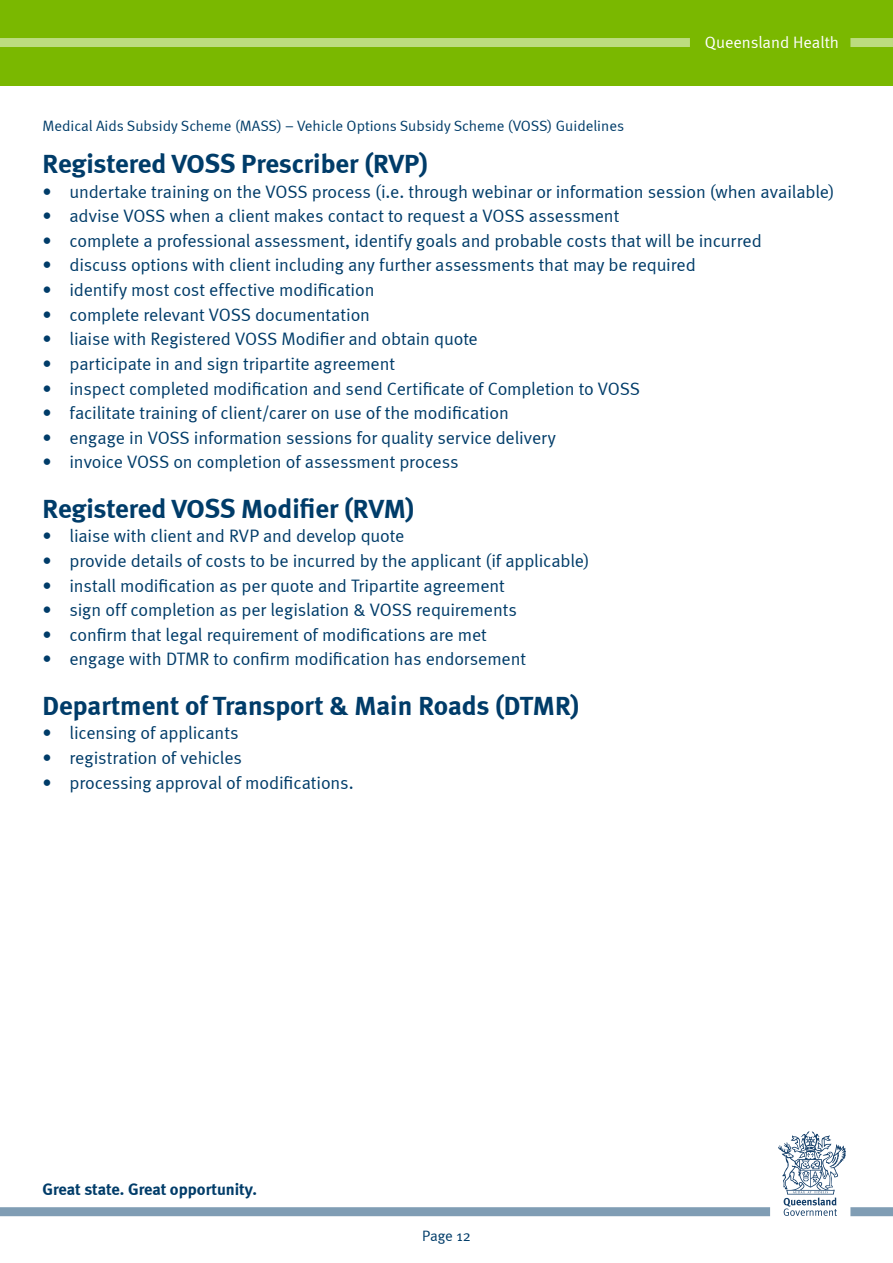
<style>
.page{position:relative;width:893px;height:1263px;background:#fff}
.page>*{position:absolute;margin:0;border:0;box-sizing:border-box;transform-origin:0 0}
.Body{font:700 27px "Meta";color:#003c69}
.t1{font:18px "Meta Normal";letter-spacing:-.01em;color:#003c69}
.t2{font:700 16.5px "Meta";color:#003c69}
.t3{font:16.5px "Meta Normal";color:#fff}
.t4{font:15px "Meta Normal";color:#003c69}
</style>
<div class="page">
<div style="left:0;top:0;width:893px;height:85px;background:#7ab800"></div>
<div style="left:0;top:1207px;width:770px;height:9px;background:#809db4"></div>
<div style="left:850px;top:1207px;width:43px;height:9px;background:#809db4"></div>
<svg style="left:778px;top:1131px;width:68px;height:85px"></svg>
<div style="left:0;top:38px;width:690px;height:9px;background:#bcdc80"></div>
<div style="left:850px;top:38px;width:43px;height:9px;background:#bcdc80"></div>
<p class="t4" style="left:43px;top:117px;width:583px">Medical Aids Subsidy Scheme (MASS) – Vehicle Options Subsidy Scheme (VOSS) Guidelines</p>
<p class="t3" style="left:705px;top:33px;width:136px">Queensland Health</p>
<p class="Body" style="left:43px;top:147px;width:387px">Registered VOSS Prescriber (RVP)</p>
<p class="t1" style="left:43px;top:181px;width:793px">• undertake training on the VOSS process (i.e. through webinar or information session (when available)</p>
<p class="t1" style="left:43px;top:205px;width:578px">• advise VOSS when a client makes contact to request a VOSS assessment</p>
<p class="t1" style="left:43px;top:230px;width:721px">• complete a professional assessment, identify goals and probable costs that will be incurred</p>
<p class="t1" style="left:43px;top:255px;width:655px">• discuss options with client including any further assessments that may be required</p>
<p class="t1" style="left:43px;top:279px;width:333px">• identify most cost effective modification</p>
<p class="t1" style="left:43px;top:304px;width:329px">• complete relevant VOSS documentation</p>
<p class="t1" style="left:43px;top:329px;width:437px">• liaise with Registered VOSS Modifier and obtain quote</p>
<p class="t1" style="left:43px;top:353px;width:354px">• participate in and sign tripartite agreement</p>
<p class="t1" style="left:43px;top:378px;width:599px">• inspect completed modification and send Certificate of Completion to VOSS</p>
<p class="t1" style="left:43px;top:402px;width:468px">• facilitate training of client/carer on use of the modification</p>
<p class="t1" style="left:43px;top:427px;width:515px">• engage in VOSS information sessions for quality service delivery</p>
<p class="t1" style="left:43px;top:452px;width:417px">• invoice VOSS on completion of assessment process</p>
<p class="Body" style="left:43px;top:492px;width:373px">Registered VOSS Modifier (RVM)</p>
<p class="t1" style="left:43px;top:526px;width:363px">• liaise with client and RVP and develop quote</p>
<p class="t1" style="left:43px;top:550px;width:548px">• provide details of costs to be incurred by the applicant (if applicable)</p>
<p class="t1" style="left:43px;top:575px;width:464px">• install modification as per quote and Tripartite agreement</p>
<p class="t1" style="left:43px;top:599px;width:476px">• sign off completion as per legislation &amp; VOSS requirements</p>
<p class="t1" style="left:43px;top:624px;width:446px">• confirm that legal requirement of modifications are met</p>
<p class="t1" style="left:43px;top:649px;width:485px">• engage with DTMR to confirm modification has endorsement</p>
<p class="Body" style="left:43px;top:689px;width:538px">Department of Transport &amp; Main Roads (DTMR)</p>
<p class="t1" style="left:43px;top:723px;width:198px">• licensing of applicants</p>
<p class="t1" style="left:43px;top:747px;width:201px">• registration of vehicles</p>
<p class="t1" style="left:43px;top:772px;width:313px">• processing approval of modifications.</p>
<p class="t2" style="left:43px;top:1179px;width:216px">Great state. Great opportunity.</p>
<p class="t4" style="left:422px;top:1227px;width:50px">Page 12</p>
</div>
